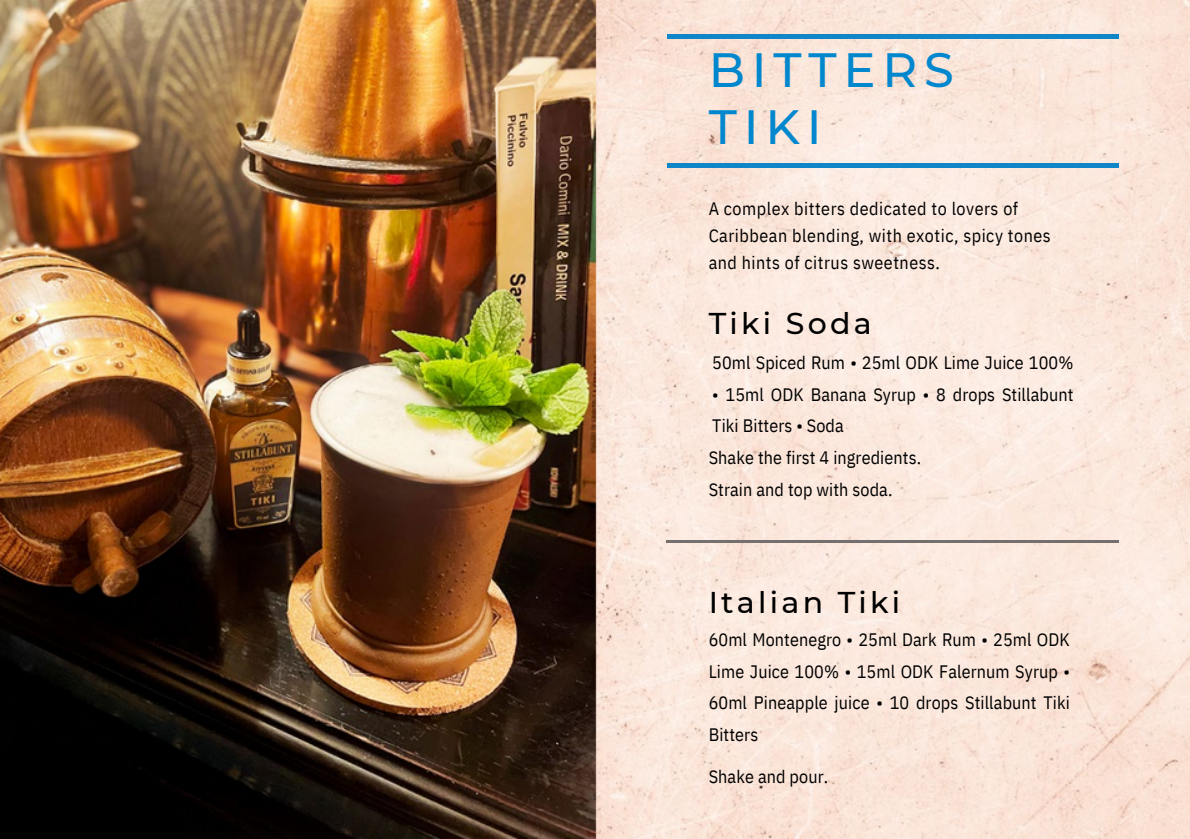
<style>
.page{position:relative;width:1190px;height:839px;background:#fff}
.page>*{position:absolute;margin:0;border:0;box-sizing:border-box;transform-origin:0 0}
.t1{font:500 48px/57px "Montserrat";letter-spacing:.14em;color:#0087ce}
.t2{font:500 30px "Montserrat";letter-spacing:.11em;color:#000}
.t3{font:18px/31.6px "IBM Plex Sans Cond";letter-spacing:.005em;color:#000}
.t4{font:18px/27px "IBM Plex Sans Cond";letter-spacing:.03em;color:#000}
</style>
<div class="page">
<img style="left:0;top:0;width:1190px;height:838px">
<hr style="left:666px;top:540px;width:452px;height:2px;background:#75706e">
<hr style="left:667px;top:35px;width:452px;height:4px;background:#1086c8">
<hr style="left:667px;top:163px;width:452px;height:4px;background:#1086c8">
<h1 class="t1" style="left:709px;top:41px;width:247px">BITTERS<br>TIKI</h1>
<p class="t4" style="left:709px;top:194px;width:344px">A complex bitters dedicated to lovers of<br>Caribbean blending, with exotic, spicy tones and hints of citrus sweetness.</p>
<p class="t2" style="left:709px;top:305px;width:165px">Tiki Soda</p>
<h2 class="t3" style="left:712px;top:347px;width:363px">50ml Spiced Rum • 25ml ODK Lime Juice 100%</h2>
<h2 class="t3" style="left:712px;top:378px;width:363px">• 15ml ODK Banana Syrup • 8 drops Stillabunt<br>Tiki Bitters • Soda</h2>
<p class="t3" style="left:709px;top:441px;width:214px">Shake the first 4 ingredients.</p>
<p class="t3" style="left:709px;top:473px;width:185px">Strain and top with soda.</p>
<p class="t2" style="left:709px;top:583px;width:193px">Italian Tiki</p>
<p class="t3" style="left:709px;top:623px;width:363px;text-align:justify">60ml Montenegro • 25ml Dark Rum • 25ml ODK Lime Juice 100% • 15ml ODK Falernum Syrup • 60ml Pineapple juice • 10 drops Stillabunt Tiki Bitters</p>
<h2 class="t3" style="left:709px;top:760px;width:121px">Shake and pour.</h2>
</div>
